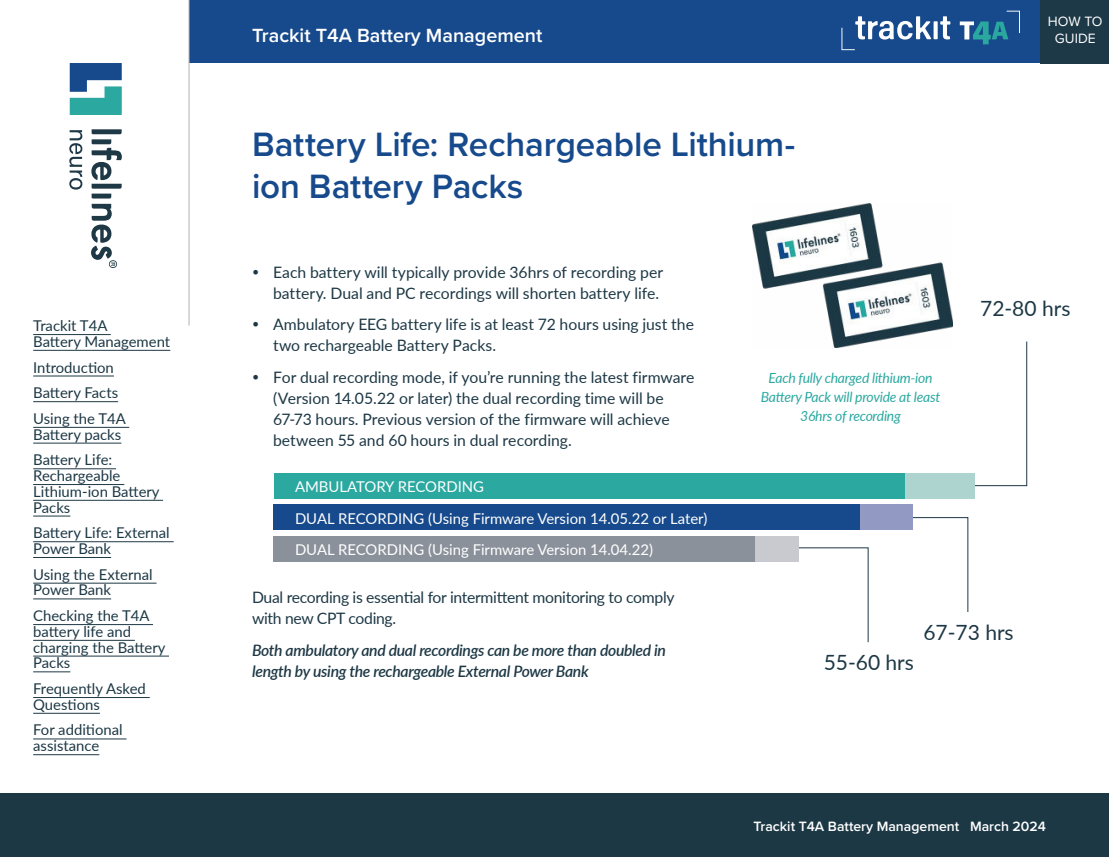
<style>
.page{position:relative;width:1109px;height:857px;background:#fff}
.page>*{position:absolute;margin:0;border:0;box-sizing:border-box;transform-origin:0 0}
.t1{font:600 35px/42px "Proxima Nova";letter-spacing:-.005em;color:#174a8c}
.t2{font:21px "Lato";color:#1d3845}
.t3{font:600 19.78px "Proxima Nova";color:#fff}
.t4{font:15.75px/21px "Lato";color:#1d3845}
.t5{font:italic 600 15.75px/21px "Lato";letter-spacing:-.02em;color:#1d3845}
.t6{font:15.75px/21px "Lato";letter-spacing:-.02em;color:#1d3845}
.t7{font:14.88px/15.8px "Lato";color:#1d3845}
.t8{font:14.88px/31.5px "Lato";color:#fff}
.t9{font:italic 14px/19.2px "Lato";letter-spacing:-.02em;color:#2ba9a0;text-align:center}
.t10{font:600 14px "Proxima Nova";color:#fff}
.t11{font:14px/16.8px "Proxima Nova";color:#fff;text-align:center}
</style>
<div class="page">
<div style="left:0;top:794px;width:1109px;height:63px;background:#1d3845"></div>
<svg style="left:69px;top:130px;width:13px;height:60px"></svg>
<svg style="left:91px;top:129px;width:31px;height:69px"></svg>
<svg style="left:70px;top:63px;width:52px;height:52px"></svg>
<svg style="left:91px;top:204px;width:26px;height:64px"></svg>
<hr style="left:33px;top:334px;width:78px;height:1px;background:#1d3845">
<hr style="left:33px;top:350px;width:137px;height:1px;background:#1d3845">
<hr style="left:33px;top:376px;width:81px;height:1px;background:#1d3845">
<hr style="left:33px;top:401px;width:85px;height:1px;background:#1d3845">
<hr style="left:33px;top:427px;width:96px;height:1px;background:#1d3845">
<hr style="left:33px;top:443px;width:88px;height:1px;background:#1d3845">
<hr style="left:33px;top:468px;width:83px;height:1px;background:#1d3845">
<hr style="left:33px;top:484px;width:91px;height:1px;background:#1d3845">
<hr style="left:33px;top:500px;width:130px;height:1px;background:#1d3845">
<hr style="left:33px;top:516px;width:37px;height:1px;background:#1d3845">
<hr style="left:33px;top:541px;width:141px;height:1px;background:#1d3845">
<hr style="left:33px;top:557px;width:78px;height:1px;background:#1d3845">
<hr style="left:33px;top:583px;width:123px;height:1px;background:#1d3845">
<hr style="left:33px;top:598px;width:78px;height:1px;background:#1d3845">
<hr style="left:33px;top:624px;width:120px;height:1px;background:#1d3845">
<hr style="left:33px;top:640px;width:102px;height:1px;background:#1d3845">
<hr style="left:33px;top:656px;width:136px;height:1px;background:#1d3845">
<hr style="left:33px;top:671px;width:37px;height:1px;background:#1d3845">
<hr style="left:33px;top:697px;width:117px;height:1px;background:#1d3845">
<hr style="left:33px;top:713px;width:67px;height:1px;background:#1d3845">
<hr style="left:33px;top:738px;width:94px;height:1px;background:#1d3845">
<hr style="left:33px;top:754px;width:66px;height:1px;background:#1d3845">
<div style="left:189px;top:0;width:920px;height:63px;background:#174a8c"></div>
<div style="left:1040px;top:0;width:69px;height:63px;background:#1d3847"></div>
<hr style="left:189px;top:0;width:1px;height:326px;background:#afb2ba">
<svg style="left:841px;top:16px;width:90px;height:34px"></svg>
<div style="left:933px;top:21px;width:5px;height:18px;background:#fff"></div>
<svg style="left:940px;top:16px;width:10px;height:23px"></svg>
<svg style="left:960px;top:11px;width:60px;height:33px"></svg>
<svg style="left:974px;top:341px;width:53px;height:145px"></svg>
<div style="left:274px;top:473px;width:700px;height:25px;background:#aed4d0"></div>
<svg style="left:723px;top:517px;width:246px;height:126px"></svg>
<div style="left:274px;top:505px;width:639px;height:25px;background:#929ac4"></div>
<div style="left:274px;top:473px;width:630px;height:25px;background:#2ba9a0"></div>
<div style="left:273px;top:505px;width:586px;height:25px;background:#174a8c"></div>
<div style="left:273px;top:536px;width:481px;height:25px;background:#8b919b"></div>
<img style="left:752px;top:204px;width:200px;height:143px">
<p class="t7" style="left:33px;top:318px;width:139px">Trackit T4A<br>Battery Management</p>
<p class="t7" style="left:33px;top:354px;width:94px;line-height:25.7px">Introduction<br>Battery Facts<br>Using the T4A</p>
<p class="t7" style="left:33px;top:421px;width:90px;line-height:25.7px">Battery packs<br>Battery Life:</p>
<p class="t7" style="left:33px;top:467px;width:128px">Rechargeable<br>Lithium-ion Battery<br>Packs</p>
<p class="t7" style="left:33px;top:524px;width:138px">Battery Life: External<br>Power Bank</p>
<p class="t7" style="left:33px;top:566px;width:121px">Using the External<br>Power Bank</p>
<p class="t7" style="left:33px;top:607px;width:134px">Checking the T4A battery life and charging the Battery<br>Packs</p>
<p class="t7" style="left:33px;top:680px;width:114px">Frequently Asked<br>Questions</p>
<p class="t7" style="left:33px;top:721px;width:91px">For additional assistance</p>
<p class="t3" style="left:252px;top:27px;width:292px">Trackit T4A Battery Management</p>
<p class="t11" style="left:1048px;top:13px;width:56px">HOW TO<br>GUIDE</p>
<h1 class="t1" style="left:252px;top:125px;width:545px">Battery Life: Rechargeable Lithium&shy;ion Battery Packs</h1>
<p class="t4" style="left:273px;top:261px;width:391px">Each battery will typically provide 36hrs of recording per battery. Dual and PC recordings will shorten battery life.</p>
<p class="t4" style="left:273px;top:313px;width:422px">Ambulatory EEG battery life is at least 72 hours using just the two rechargeable Battery Packs.</p>
<p class="t4" style="left:273px;top:366px;width:423px">For dual recording mode, if you’re running the latest firmware (Version 14.05.22 or later) the dual recording time will be 67-73 hours. Previous version of the firmware will achieve between 55 and 60 hours in dual recording.</p>
<p class="t8" style="left:295px;top:470px;width:414px">AMBULATORY RECORDING<br>DUAL RECORDING (Using Firmware Version 14.05.22 or Later)<br>DUAL RECORDING (Using Firmware Version 14.04.22)</p>
<p class="t9" style="left:761px;top:369px;width:181px">Each fully charged lithium-ion<br>Battery Pack will provide at least<br>36hrs of recording</p>
<h2 class="t2" style="left:980px;top:294px;width:92px">72-80 hrs</h2>
<p class="t6" style="left:252px;top:586px;width:424px">Dual recording is essential for intermittent monitoring to comply with new CPT coding.</p>
<p class="t5" style="left:252px;top:641px;width:415px">Both ambulatory and dual recordings can be more than doubled in length by using the rechargeable External Power Bank</p>
<h2 class="t2" style="left:824px;top:648px;width:92px">55-60 hrs</h2>
<h2 class="t2" style="left:923px;top:617px;width:92px">67-73 hrs</h2>
<p class="t10" style="left:753px;top:820px;width:294px">Trackit T4A Battery Management March 2024</p>
</div>
